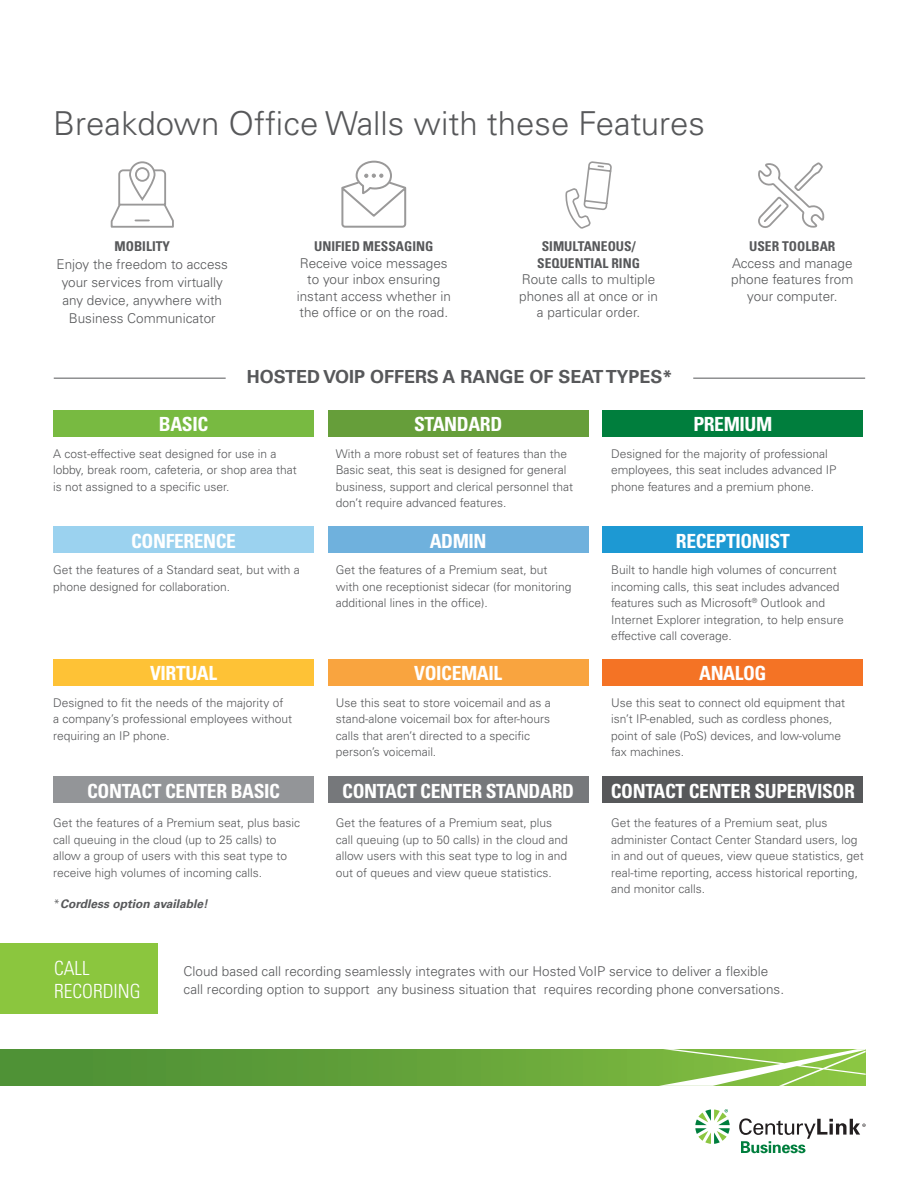
<style>
.page{position:relative;width:918px;height:1188px;background:#fff}
.page>*{position:absolute;margin:0;border:0;box-sizing:border-box;transform-origin:0 0}
.t1{font:300 33px "Univers";color:#57585a}
.t2{font:700 condensed 19.5px "Univers";letter-spacing:-.02em;color:#fff}
.t3{font:300 condensed 19.5px "Univers";color:#fff}
.t4{font:700 18px "Univers";color:#57585a}
.t5{font:300 13.5px/16.5px "Univers";color:#57585a;text-align:center}
.t6{font:700 condensed 13.5px/16.5px "Univers";color:#57585a;text-align:center}
.t7{font:300 12px/16.5px "Univers";color:#57585a}
.t8{font:italic 700 12px "Univers";color:#57585a}
.s1{font-weight:300;font-style:normal}
</style>
<div class="page">
<svg style="left:695px;top:1109px;width:35px;height:35px"></svg>
<svg style="left:739px;top:1118px;width:127px;height:35px"></svg>
<svg style="left:0;top:1049px;width:659px;height:37px;background:#5f9f39"></svg>
<svg style="left:659px;top:1049px;width:207px;height:37px;background:#9aca65"></svg>
<div style="left:53px;top:410px;width:261px;height:27px;background:#78ba41"></div>
<div style="left:328px;top:410px;width:261px;height:27px;background:#669e3a"></div>
<div style="left:602px;top:410px;width:261px;height:27px;background:#007e3d"></div>
<div style="left:53px;top:527px;width:261px;height:26px;background:#9bd2ef"></div>
<div style="left:328px;top:527px;width:261px;height:26px;background:#6fb1dd"></div>
<div style="left:602px;top:527px;width:261px;height:26px;background:#1d99d3"></div>
<div style="left:53px;top:659px;width:261px;height:27px;background:#fec236"></div>
<div style="left:328px;top:659px;width:261px;height:27px;background:#f9a43f"></div>
<div style="left:602px;top:659px;width:261px;height:27px;background:#f47325"></div>
<div style="left:53px;top:776px;width:261px;height:27px;background:#939598"></div>
<div style="left:328px;top:776px;width:261px;height:27px;background:#76787b"></div>
<div style="left:602px;top:776px;width:261px;height:27px;background:#57585a"></div>
<div style="left:0;top:943px;width:158px;height:70px;background:#8bc63e"></div>
<svg style="left:110px;top:161px;width:64px;height:67px"></svg>
<svg style="left:341px;top:160px;width:66px;height:68px"></svg>
<svg style="left:565px;top:161px;width:47px;height:68px"></svg>
<svg style="left:758px;top:162px;width:67px;height:66px"></svg>
<hr style="left:693px;top:378px;width:172px;height:1px;background:#57585a">
<hr style="left:54px;top:378px;width:172px;height:1px;background:#57585a">
<p class="t1" style="left:53px;top:103px;width:653px">Breakdown Office Walls with these Features</p>
<p class="t6" style="left:115px;top:238px;width:57px">MOBILITY</p>
<p class="t5" style="left:57px;top:256px;width:173px;line-height:18px">Enjoy the freedom to access your services from virtually any device, anywhere with<br>Business Communicator</p>
<p class="t6" style="left:314px;top:238px;width:121px">UNIFIED MESSAGING</p>
<p class="t5" style="left:297px;top:255px;width:156px">Receive voice messages to your inbox ensuring instant access whether in the office or on the road.</p>
<p class="t6" style="left:537px;top:238px;width:104px">SIMULTANEOUS/<br>SEQUENTIAL RING</p>
<p class="t5" style="left:519px;top:271px;width:140px">Route calls to multiple phones all at once or in a particular order.</p>
<p class="t4" style="left:247px;top:366px;width:427px">HOSTED VOIP OFFERS A RANGE OF SEAT TYPES*</p>
<p class="t6" style="left:749px;top:238px;width:88px">USER TOOLBAR</p>
<p class="t5" style="left:731px;top:255px;width:124px">Access and manage phone features from your computer.</p>
<p class="t2" style="left:159px;top:412px;width:51px">BASIC</p>
<p class="t2" style="left:414px;top:412px;width:90px">STANDARD</p>
<p class="t2" style="left:693px;top:412px;width:80px">PREMIUM</p>
<p class="t7" style="left:53px;top:445px;width:245px">A cost-effective seat designed for use in a lobby, break room, cafeteria, or shop area that is not assigned to a specific user.</p>
<p class="t7" style="left:336px;top:445px;width:239px">With a more robust set of features than the Basic seat, this seat is designed for general business, support and clerical personnel that don’t require advanced features.</p>
<p class="t7" style="left:611px;top:445px;width:227px">Designed for the majority of professional employees, this seat includes advanced IP phone features and a premium phone.</p>
<p class="t2" style="left:131px;top:529px;width:106px">CONFERENCE</p>
<p class="t2" style="left:430px;top:529px;width:58px">ADMIN</p>
<p class="t2" style="left:676px;top:529px;width:115px">RECEPTIONIST</p>
<p class="t7" style="left:53px;top:562px;width:248px">Get the features of a Standard seat, but with a phone designed for collaboration.</p>
<p class="t7" style="left:336px;top:562px;width:237px">Get the features of a Premium seat, but with one receptionist sidecar (for monitoring additional lines in the office).</p>
<p class="t7" style="left:611px;top:562px;width:234px">Built to handle high volumes of concurrent incoming calls, this seat includes advanced features such as Microsoft<sup>®</sup> Outlook and Internet Explorer integration, to help ensure effective call coverage.</p>
<p class="t2" style="left:150px;top:661px;width:69px">VIRTUAL</p>
<p class="t2" style="left:414px;top:661px;width:89px">VOICEMAIL</p>
<p class="t2" style="left:699px;top:661px;width:69px">ANALOG</p>
<p class="t7" style="left:53px;top:694px;width:241px">Designed to fit the needs of the majority of a company’s professional employees without requiring an IP phone.</p>
<p class="t7" style="left:336px;top:694px;width:217px">Use this seat to store voicemail and as a stand-alone voicemail box for after-hours calls that aren’t directed to a specific person’s voicemail.</p>
<p class="t7" style="left:611px;top:694px;width:236px">Use this seat to connect old equipment that isn’t IP-enabled, such as cordless phones, point of sale (PoS) devices, and low-volume fax machines.</p>
<p class="t2" style="left:87px;top:779px;width:194px">CONTACT CENTER BASIC</p>
<p class="t2" style="left:342px;top:779px;width:233px">CONTACT CENTER STANDARD</p>
<p class="t2" style="left:611px;top:779px;width:246px">CONTACT CENTER SUPERVISOR</p>
<p class="t7" style="left:53px;top:815px;width:249px">Get the features of a Premium seat, plus basic call queuing in the cloud (up to 25 calls) to allow a group of users with this seat type to receive high volumes of incoming calls.</p>
<p class="t7" style="left:336px;top:815px;width:234px">Get the features of a Premium seat, plus call queuing (up to 50 calls) in the cloud and allow users with this seat type to log in and out of queues and view queue statistics.</p>
<p class="t7" style="left:611px;top:815px;width:254px">Get the features of a Premium seat, plus administer Contact Center Standard users, log in and out of queues, view queue statistics, get real-time reporting, access historical reporting, and monitor calls.</p>
<p class="t8" style="left:53px;top:896px;width:156px"><span class="s1">*</span>Cordless option available!</p>
<p class="t3" style="left:54px;top:956px;width:37px">CALL</p>
<p class="t3" style="left:54px;top:979px;width:88px">RECORDING</p>
<p class="t5" style="left:184px;top:963px;width:602px;line-height:18px;text-align:left">Cloud based call recording seamlessly integrates with our Hosted VoIP service to deliver a flexible call recording option to support any business situation that requires recording phone conversations.</p>
</div>
